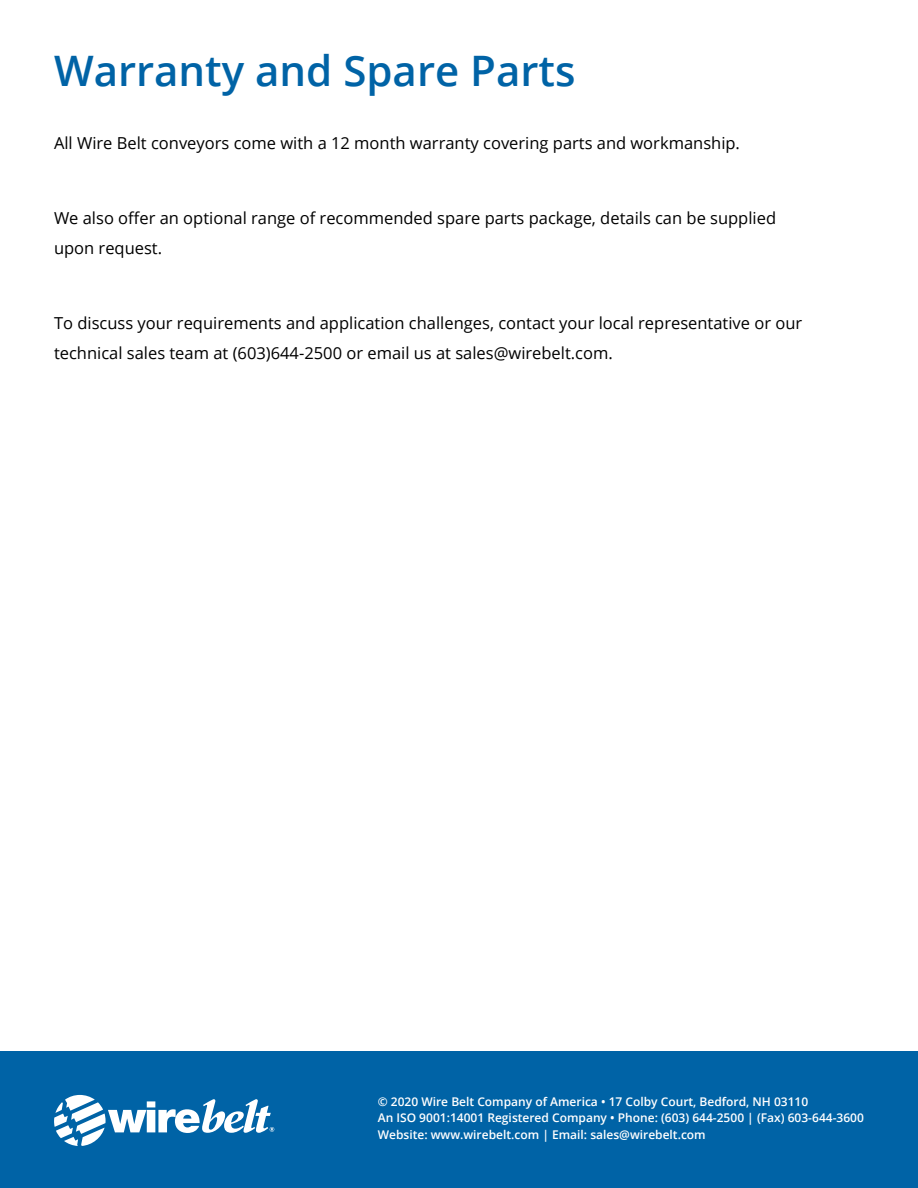
<style>
.page{position:relative;width:918px;height:1188px;background:#fff}
.page>*{position:absolute;margin:0;border:0;box-sizing:border-box;transform-origin:0 0}
.t1{font:600 42px "Open Sans";color:#0063a6}
.t2{font:16.5px/30px "Open Sans";color:#000}
.t3{font:600 12px/16.5px "Open Sans";color:#fff}
</style>
<div class="page">
<div style="left:0;top:1052px;width:918px;height:136px;background:#0063a6"></div>
<svg style="left:54px;top:1095px;width:220px;height:51px"></svg>
<h1 class="t1" style="left:54px;top:42px;width:523px">Warranty and Spare Parts</h1>
<p class="t2" style="left:54px;top:127px;width:688px">All Wire Belt conveyors come with a 12 month warranty covering parts and workmanship.</p>
<p class="t2" style="left:54px;top:202px;width:724px">We also offer an optional range of recommended spare parts package, details can be supplied upon request.</p>
<p class="t2" style="left:54px;top:307px;width:750px">To discuss your requirements and application challenges, contact your local representative or our technical sales team at (603)644-2500 or email us at sales@wirebelt.com.</p>
<p class="t3" style="left:378px;top:1093px;width:488px">© 2020 Wire Belt Company of America • 17 Colby Court, Bedford, NH 03110<br>An ISO 9001:14001 Registered Company • Phone: (603) 644-2500 | (Fax) 603-644-3600<br>Website: www.wirebelt.com | Email: sales@wirebelt.com</p>
</div>
